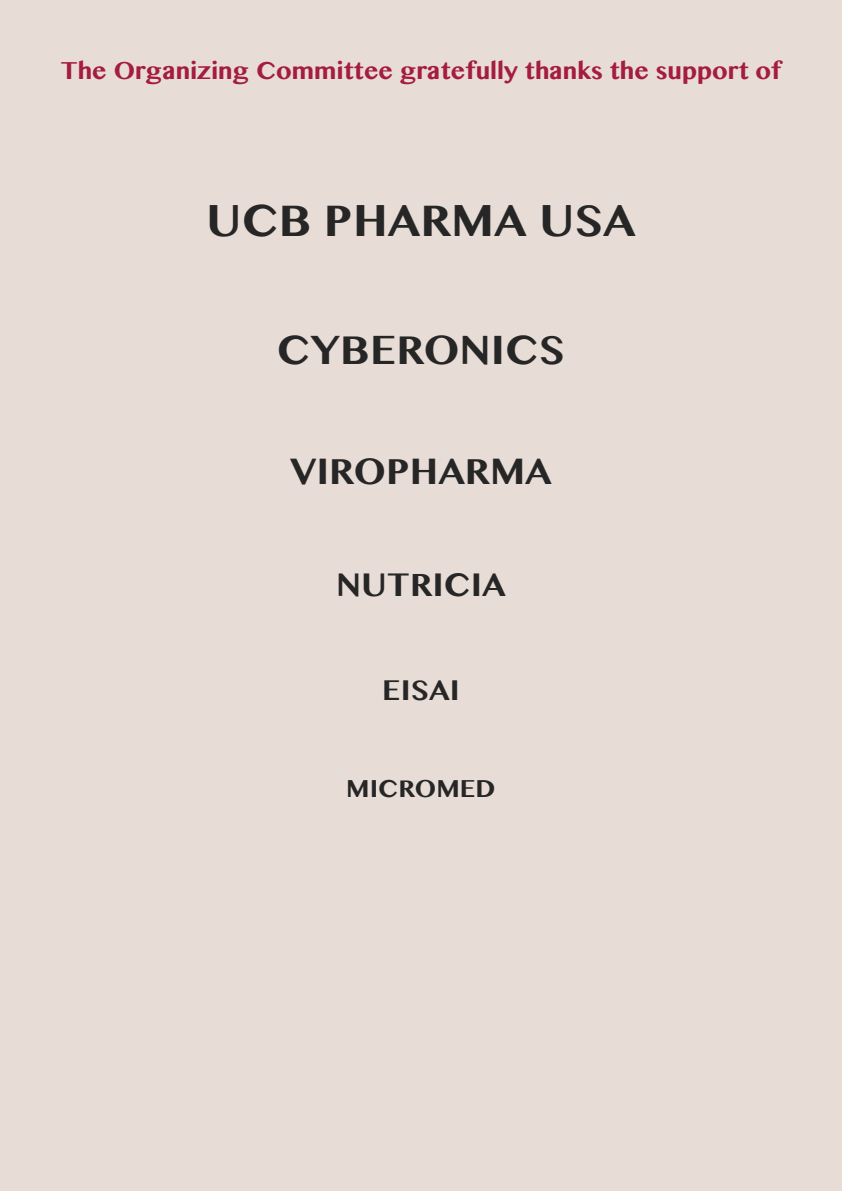
<style>
.page{position:relative;width:842px;height:1191px;background:#e8ddd6}
.page>*{position:absolute;margin:0;border:0;box-sizing:border-box;transform-origin:0 0}
.t1{font:700 44px "Bangla MN";color:#272627}
.t2{font:700 40px "Bangla MN";color:#272627}
.t3{font:700 36px "Bangla MN";color:#272627}
.t4{font:700 32px "Bangla MN";color:#272627}
.t5{font:700 28px "Bangla MN";color:#272627}
.t6{font:700 24px "Bangla MN";color:#a41d3f}
.t7{font:700 24px "Bangla MN";color:#272627}
</style>
<div class="page">
<p class="t6" style="left:60px;top:57px;width:723px">The Organizing Committee gratefully thanks the support of</p>
<h1 class="t1" style="left:206px;top:195px;width:431px">UCB PHARMA USA</h1>
<h2 class="t2" style="left:277px;top:327px;width:290px">CYBERONICS</h2>
<h3 class="t3" style="left:290px;top:450px;width:263px">VIROPHARMA</h3>
<h3 class="t4" style="left:336px;top:566px;width:171px">NUTRICIA</h3>
<p class="t5" style="left:382px;top:674px;width:79px">EISAI</p>
<p class="t7" style="left:346px;top:774px;width:151px">MICROMED</p>
</div>
